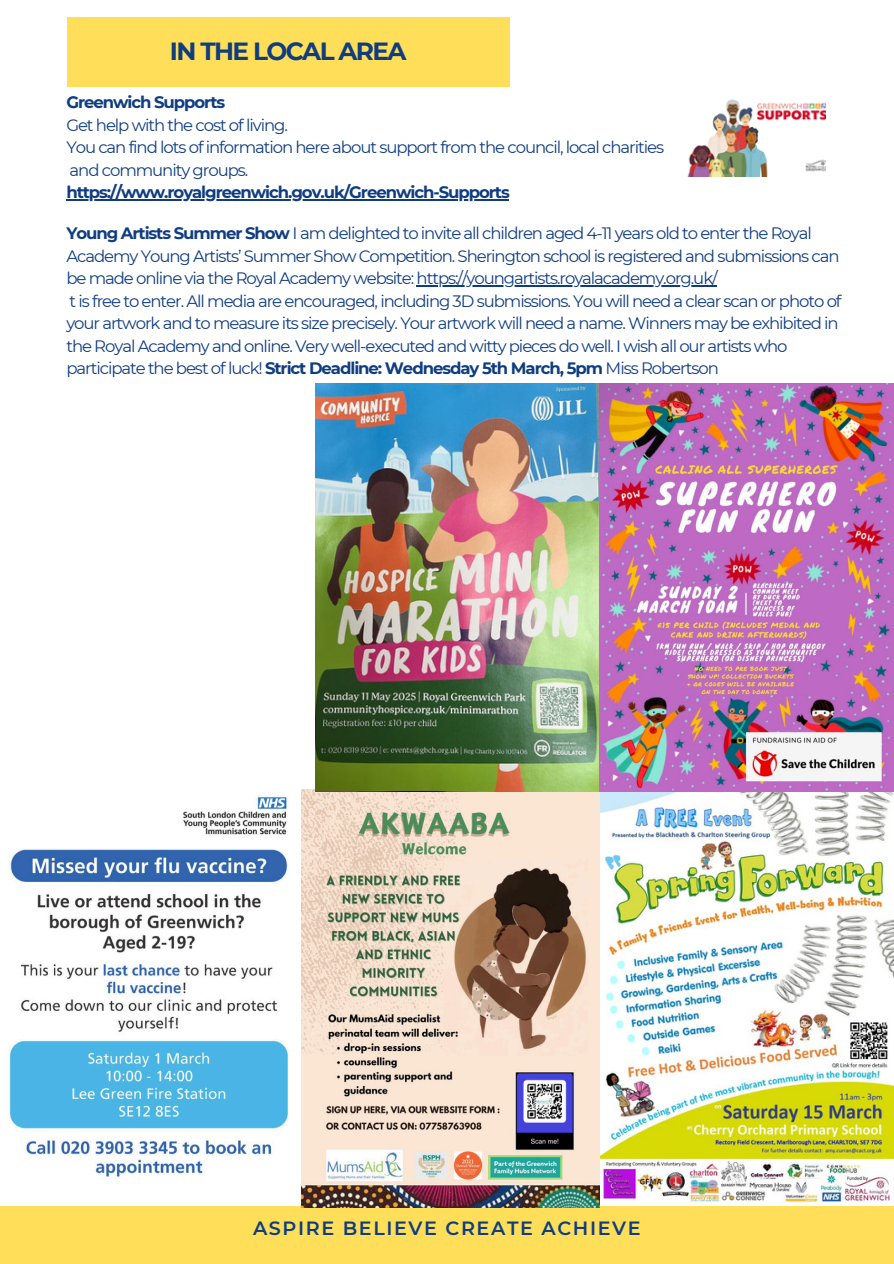
<style>
.page{position:relative;width:894px;height:1264px;background:#fff}
.page>*{position:absolute;margin:0;border:0;box-sizing:border-box;transform-origin:0 0}
.t1{font:700 24.75px "Montserrat";letter-spacing:-.065em;color:#103d80}
.t2{font:600 19.2px "Montserrat";letter-spacing:.085em;color:#103d80}
.t3{font:16.5px/22.5px "Montserrat";letter-spacing:-.065em;color:#103d80}
.t4{font:700 16.5px "Montserrat";letter-spacing:-.065em;color:#103d80}
.s1{font-weight:700}
</style>
<div class="page">
<div style="left:0;top:1206px;width:893px;height:57px;background:#ffde59"></div>
<img style="left:301px;top:789px;width:298px;height:418px">
<img style="left:599px;top:383px;width:294px;height:821px">
<img style="left:9px;top:796px;width:279px;height:382px">
<hr style="left:416px;top:285px;width:300px;height:1px;background:#103d80">
<hr style="left:66px;top:199px;width:442px;height:1px;background:#103d80">
<img style="left:687px;top:99px;width:138px;height:78px">
<div style="left:67px;top:18px;width:442px;height:69px;background:#ffde59"></div>
<img style="left:316px;top:383px;width:282px;height:409px">
<p class="t1" style="left:170px;top:36px;width:238px">IN THE LOCAL AREA</p>
<p class="t4" style="left:66px;top:92px;width:160px">Greenwich Supports</p>
<p class="t3" style="left:66px;top:113px;width:223px">Get help with the cost of living.</p>
<p class="t3" style="left:66px;top:136px;width:599px">You can find lots of information here about support from the council, local charities</p>
<p class="t3" style="left:70px;top:158px;width:180px">and community groups.</p>
<p class="t4" style="left:66px;top:182px;width:445px">https://www.royalgreenwich.gov.uk/Greenwich-Supports</p>
<h1 class="t3" style="left:66px;top:222px;width:774px"><span class="s1">Young Artists Summer Show</span> I am delighted to invite all children aged 4-11 years old to enter the Royal<br>Academy Young Artists’ Summer Show Competition. Sherington school is registered and submissions can be made online via the Royal Academy website: https://youngartists.royalacademy.org.uk/</h1>
<p class="t3" style="left:66px;top:289px;width:776px">t is free to enter. All media are encouraged, including 3D submissions. You will need a clear scan or photo of your artwork and to measure its size precisely. Your artwork will need a name. Winners may be exhibited in the Royal Academy and online. Very well-executed and witty pieces do well. I wish all our artists who participate the best of luck! <span class="s1">Strict Deadline: Wednesday 5th March, 5pm</span> Miss Robertson</p>
<p class="t2" style="left:253px;top:1215px;width:389px">ASPIRE BELIEVE CREATE ACHIEVE</p>
</div>
